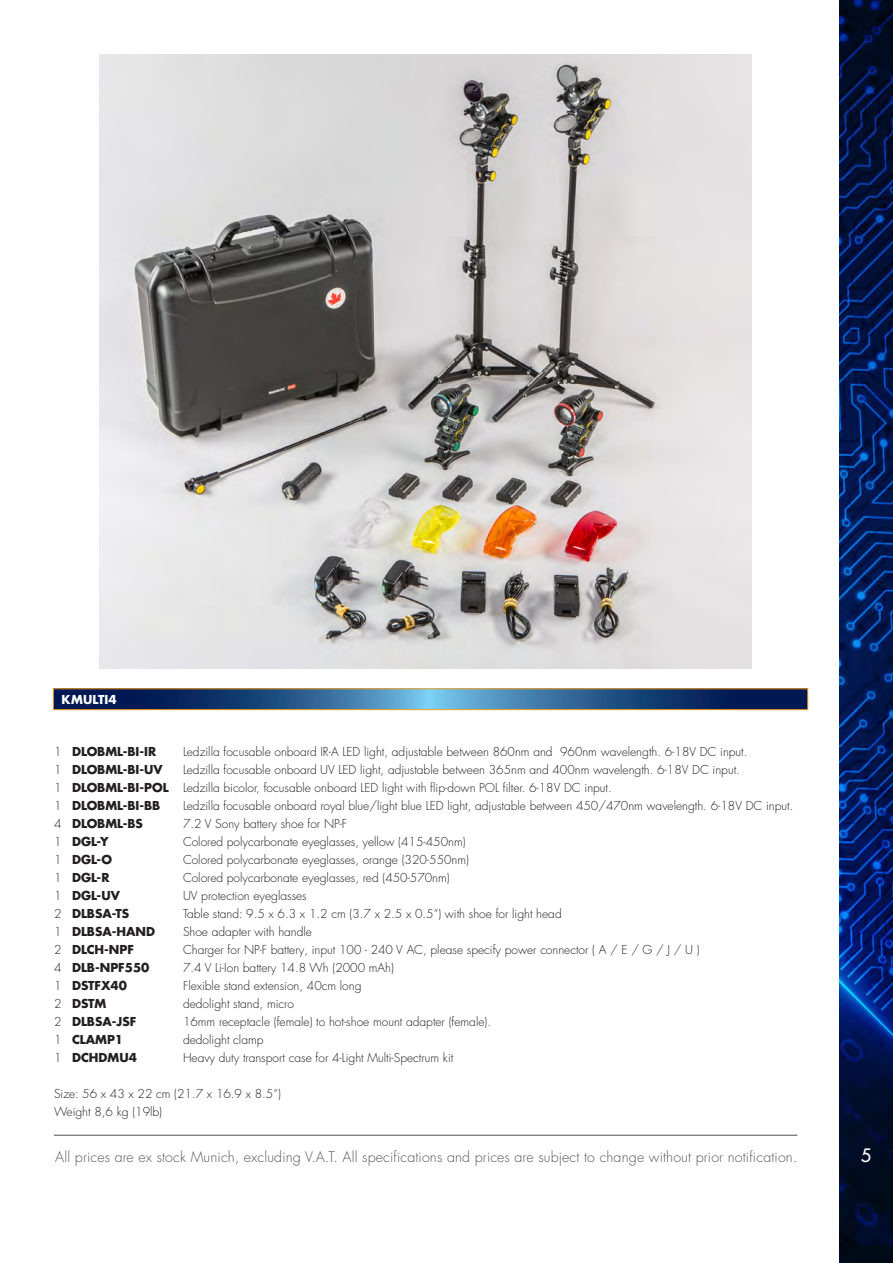
<style>
.page{position:relative;width:893px;height:1263px;background:#fff}
.page>*{position:absolute;margin:0;border:0;box-sizing:border-box;transform-origin:0 0}
.t1{font:500 18px "Futura LT Pro";color:#fff}
.t2{font:300 14.1px "Futura LT Pro";letter-spacing:.01em;color:#57585a}
.t3{font:300 12px "Futura LT Pro";color:#231f20}
.t4{font:700 12px "Futura LT Pro";color:#231f20}
.Code{font:700 12px "Futura LT Pro";letter-spacing:.01em;color:#fff}
.s1{font-weight:300}
.s2{font-weight:700}
</style>
<div class="page">
<img style="left:839px;top:0;width:54px;height:1263px">
<img style="left:99px;top:54px;width:652px;height:614px">
<svg style="left:55px;top:690px;width:751px;height:18px"></svg>
<div style="left:53px;top:688px;width:755px;height:22px;border:1px solid #f9a221"></div>
<hr style="left:54px;top:1135px;width:743px;height:1px;background:#231f20">
<p class="Code" style="left:62px;top:690px;width:57px">KMULTI4</p>
<p class="t4" style="left:54px;top:742px;width:104px"><span class="s1">1</span> DLOBML-BI-IR</p>
<p class="t3" style="left:183px;top:744px;width:566px">Ledzilla focusable onboard IR-A LED light, adjustable between 860nm and 960nm wavelength. 6-18V DC input.</p>
<p class="t4" style="left:54px;top:760px;width:110px"><span class="s1">1</span> DLOBML-BI-UV</p>
<p class="t3" style="left:183px;top:762px;width:558px">Ledzilla focusable onboard UV LED light, adjustable between 365nm and 400nm wavelength. 6-18V DC input.</p>
<p class="t3" style="left:54px;top:780px;width:559px">1 <span class="s2">DLOBML-BI-POL</span> Ledzilla bicolor, focusable onboard LED light with flip-down POL filter. 6-18V DC input.</p>
<p class="t4" style="left:54px;top:796px;width:108px"><span class="s1">1</span> DLOBML-BI-BB</p>
<p class="t3" style="left:183px;top:798px;width:612px">Ledzilla focusable onboard royal blue/light blue LED light, adjustable between 450/470nm wavelength. 6-18V DC input.</p>
<p class="t4" style="left:54px;top:814px;width:90px"><span class="s1">4</span> DLOBML-BS</p>
<p class="t3" style="left:183px;top:816px;width:166px">7.2 V Sony battery shoe for NP-F</p>
<p class="t4" style="left:54px;top:832px;width:56px"><span class="s1">1</span> DGL-Y</p>
<p class="t3" style="left:183px;top:834px;width:284px">Colored polycarbonate eyeglasses, yellow (415-450nm)</p>
<p class="t4" style="left:54px;top:850px;width:59px"><span class="s1">1</span> DGL-O</p>
<p class="t3" style="left:183px;top:852px;width:287px">Colored polycarbonate eyeglasses, orange (320-550nm)</p>
<p class="t4" style="left:54px;top:868px;width:57px"><span class="s1">1</span> DGL-R</p>
<p class="t3" style="left:183px;top:870px;width:268px">Colored polycarbonate eyeglasses, red (450-570nm)</p>
<p class="t4" style="left:54px;top:886px;width:67px"><span class="s1">1</span> DGL-UV</p>
<p class="t3" style="left:183px;top:888px;width:125px">UV protection eyeglasses</p>
<p class="t4" style="left:54px;top:904px;width:77px"><span class="s1">2</span> DLBSA-TS</p>
<p class="t3" style="left:183px;top:906px;width:380px">Table stand: 9.5 x 6.3 x 1.2 cm (3.7 x 2.5 x 0.5“) with shoe for light head</p>
<p class="t4" style="left:54px;top:922px;width:103px"><span class="s1">1</span> DLBSA-HAND</p>
<p class="t3" style="left:183px;top:924px;width:131px">Shoe adapter with handle</p>
<p class="t4" style="left:54px;top:940px;width:81px"><span class="s1">2</span> DLCH-NPF</p>
<p class="t3" style="left:183px;top:942px;width:518px">Charger for NP-F battery, input 100 - 240 V AC, please specify power connector ( A / E / G / J / U )</p>
<p class="t4" style="left:54px;top:958px;width:97px"><span class="s1">4</span> DLB-NPF550</p>
<p class="t3" style="left:183px;top:960px;width:212px">7.4 V Li-Ion battery 14.8 Wh (2000 mAh)</p>
<p class="t4" style="left:54px;top:976px;width:75px"><span class="s1">1</span> DSTFX40</p>
<p class="t3" style="left:183px;top:978px;width:180px">Flexible stand extension, 40cm long</p>
<p class="t4" style="left:54px;top:994px;width:54px"><span class="s1">2</span> DSTM</p>
<p class="t3" style="left:183px;top:996px;width:112px">dedolight stand, micro</p>
<p class="t4" style="left:54px;top:1012px;width:84px"><span class="s1">2</span> DLBSA-JSF</p>
<p class="t3" style="left:183px;top:1014px;width:310px">16mm receptacle (female) to hot-shoe mount adapter (female).</p>
<p class="t4" style="left:54px;top:1030px;width:71px"><span class="s1">1</span> CLAMP1</p>
<p class="t3" style="left:183px;top:1032px;width:82px">dedolight clamp</p>
<p class="t4" style="left:54px;top:1048px;width:84px"><span class="s1">1</span> DCHDMU4</p>
<p class="t3" style="left:183px;top:1050px;width:272px">Heavy duty transport case for 4-Light Multi-Spectrum kit</p>
<p class="t3" style="left:54px;top:1086px;width:228px">Size: 56 x 43 x 22 cm (21.7 x 16.9 x 8.5“)</p>
<p class="t3" style="left:54px;top:1104px;width:110px">Weight 8,6 kg (19lb)</p>
<p class="t2" style="left:55px;top:1147px;width:744px">All prices are ex stock Munich, excluding V.A.T. All specifications and prices are subject to change without prior notification.</p>
<h1 class="t1" style="left:861px;top:1141px;width:12px">5</h1>
</div>
